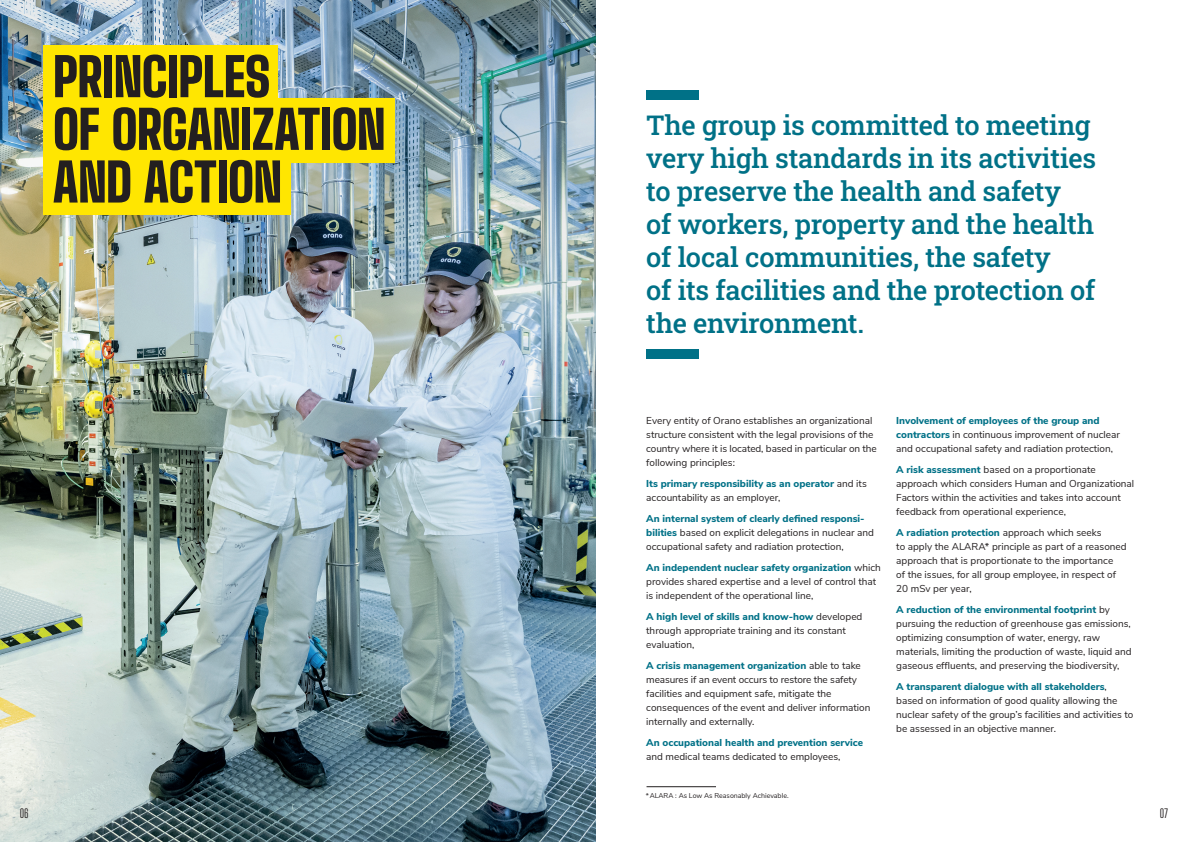
<style>
.page{position:relative;width:1191px;height:842px;background:#fff}
.page>*{position:absolute;margin:0;border:0;box-sizing:border-box;transform-origin:0 0}
.t1{font:900 52.7px/52.7px "Big Shoulders Display";letter-spacing:-.01em;color:#231f20}
.t2{font:500 27.3px/33px "Roboto Slab";letter-spacing:-.01em;color:#007187}
.t3{font:12px "Big Shoulders Display";color:#231f20}
.t4{font:10px/14px "Nunito Sans";color:#231f20}
.t5{font:800 10px/14px "Nunito Sans";color:#007187}
.t6{font:7px "Nunito Sans";color:#231f20}
.s1{font-weight:400;color:#231f20}
.s2{font-weight:800;color:#007187}
</style>
<div class="page">
<img style="left:0;top:0;width:595px;height:842px">
<div style="left:43px;top:45px;width:235px;height:59px;background:#ffe601"></div>
<div style="left:43px;top:99px;width:352px;height:64px;background:#ffe601"></div>
<div style="left:43px;top:150px;width:248px;height:64px;background:#ffe601"></div>
<div style="left:646px;top:349px;width:52px;height:9px;background:#007187"></div>
<div style="left:646px;top:91px;width:52px;height:9px;background:#007187"></div>
<hr style="left:646px;top:786px;width:70px;height:1px;background:#231f20">
<h2 class="t1" style="left:53px;top:44px;width:334px">PRINCIPLES<br>OF ORGANIZATION<br>AND ACTION</h2>
<p class="t3" style="left:20px;top:804px;width:10px">06</p>
<p class="t2" style="left:646px;top:107px;width:451px">The group is committed to meeting very high standards in its activities to preserve the health and safety<br>of workers, property and the health of local communities, the safety<br>of its facilities and the protection of the environment.</p>
<p class="t4" style="left:646px;top:413px;width:232px">Every entity of Orano establishes an organizational structure consistent with the legal provisions of the country where it is located, based in particular on the following principles:</p>
<p class="t5" style="left:646px;top:476px;width:222px">Its primary responsibility as an operator <span class="s1">and its accountability as an employer,</span></p>
<p class="t4" style="left:646px;top:511px;width:229px"><span class="s2">An internal system of clearly defined responsi&shy;bilities</span> based on explicit delegations in nuclear and occupational safety and radiation protection,</p>
<p class="t4" style="left:646px;top:560px;width:236px"><span class="s2">An independent nuclear safety organization</span> which provides shared expertise and a level of control that is independent of the operational line,</p>
<p class="t4" style="left:646px;top:609px;width:218px"><span class="s2">A high level of skills and know-how</span> developed through appropriate training and its constant evaluation,</p>
<p class="t4" style="left:646px;top:658px;width:226px"><span class="s2">A crisis management organization</span> able to take measures if an event occurs to restore the safety facilities and equipment safe, mitigate the consequences of the event and deliver information internally and externally.</p>
<p class="t5" style="left:646px;top:735px;width:218px">An occupational health and prevention service <span class="s1">and medical teams dedicated to employees,</span></p>
<p class="t6" style="left:646px;top:790px;width:144px">*ALARA : As Low As Reasonably Achievable.</p>
<p class="t4" style="left:896px;top:413px;width:225px"><span class="s2">Involvement of employees of the group and contractors</span> in continuous improvement of nuclear and occupational safety and radiation protection,</p>
<p class="t4" style="left:896px;top:462px;width:239px"><span class="s2">A risk assessment</span> based on a proportionate approach which considers Human and Organizational Factors within the activities and takes into account feedback from operational experience,</p>
<p class="t4" style="left:896px;top:525px;width:232px"><span class="s2">A radiation protection</span> approach which seeks<br>to apply the ALARA* principle as part of a reasoned approach that is proportionate to the importance<br>of the issues, for all group employee, in respect of 20 mSv per year,</p>
<p class="t4" style="left:896px;top:602px;width:237px"><span class="s2">A reduction of the environmental footprint</span> by pursuing the reduction of greenhouse gas emissions, optimizing consumption of water, energy, raw materials, limiting the production of waste, liquid and gaseous effluents, and preserving the biodiversity,</p>
<p class="t4" style="left:896px;top:679px;width:239px"><span class="s2">A transparent dialogue with all stakeholders</span>, based on information of good quality allowing the nuclear safety of the group’s facilities and activities to be assessed in an objective manner.</p>
<p class="t3" style="left:1159px;top:804px;width:10px">07</p>
</div>
